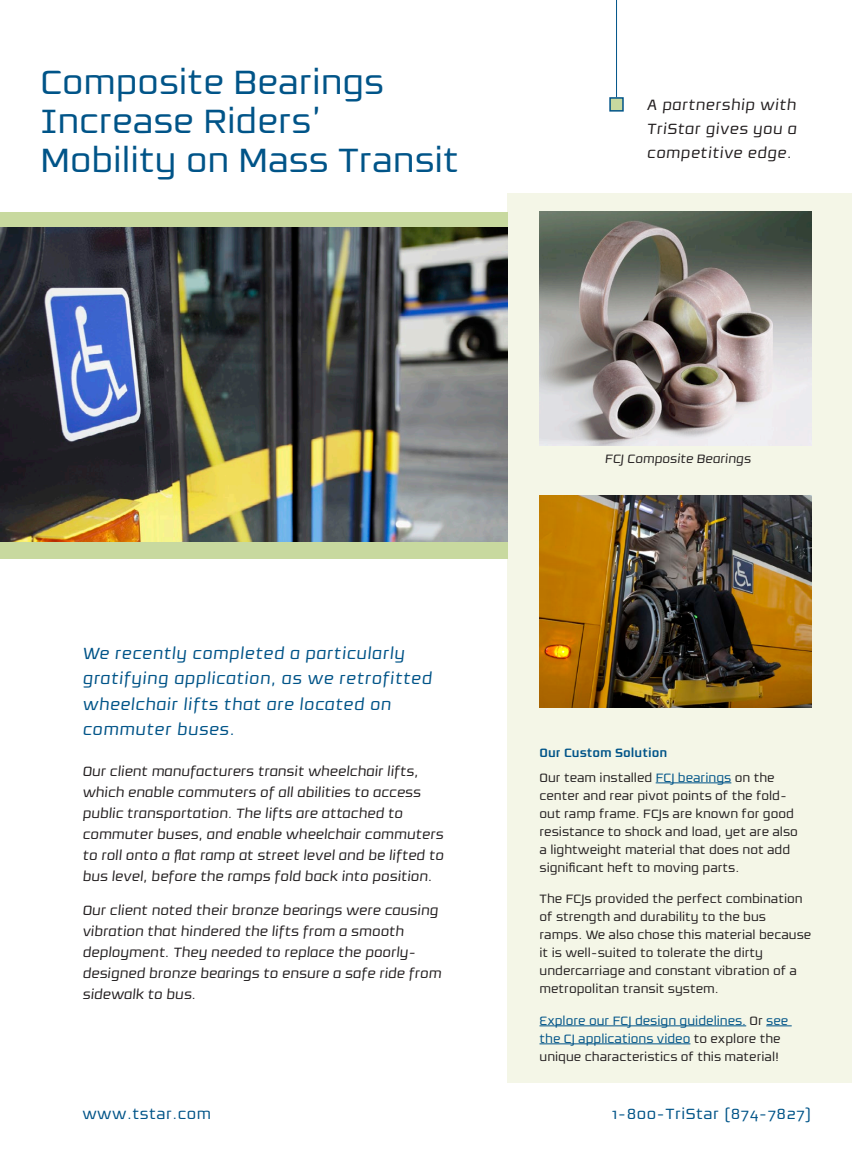
<style>
.page{position:relative;width:852px;height:1161px;background:#fff}
.page>*{position:absolute;margin:0;border:0;box-sizing:border-box;transform-origin:0 0}
.Headline{font:37.5px/39px "Resea";color:#005488}
.Headline-2{font:italic 18px/25.5px "Resea";letter-spacing:.03em;color:#005488}
.Headline-3{font:italic 16.5px/24px "Resea";letter-spacing:.03em;color:#231f20;text-align:justify}
.Headline-4{font:16.5px "Resea";letter-spacing:.03em;color:#005488}
.Body_Text{font:italic 15px/21px "Resea";color:#231f20}
.Sidebar_Text{font:13.5px/18px "Resea";color:#231f20}
.Sidebar_Text-2{font:13.5px/18px "Resea";color:#005488}
.Sidebar_Text-3{font:italic 13.5px "Resea";color:#231f20}
.Subheadline{font:700 13.5px "Resea";color:#005488}
.s1{color:#005488}
.s2{color:#231f20}
</style>
<div class="page">
<hr style="left:615px;top:0;width:1px;height:97px;background:#005488">
<div style="left:609px;top:97px;width:14px;height:15px;background:#c8d99f;border:2px solid #005488"></div>
<div style="left:507px;top:193px;width:344px;height:890px;background:#f4f6e7"></div>
<div style="left:0;top:212px;width:507px;height:346px;background:#c8d99f"></div>
<img style="left:539px;top:496px;width:271px;height:212px">
<hr style="left:655px;top:783px;width:76px;height:1px;background:#005488">
<hr style="left:539px;top:1026px;width:206px;height:1px;background:#005488">
<svg style="left:766px;top:1026px;width:25px;height:1px"></svg>
<hr style="left:539px;top:1044px;width:151px;height:1px;background:#005488">
<img style="left:0;top:228px;width:507px;height:313px">
<img style="left:539px;top:212px;width:271px;height:234px">
<p class="Headline" style="left:40px;top:62px;width:420px">Composite Bearings<br>Increase Riders’<br>Mobility on Mass Transit</p>
<p class="Headline-3" style="left:646px;top:93px;width:151px">A partnership with TriStar gives you a competitive edge.</p>
<p class="Headline-2" style="left:82px;top:640px;width:351px">We recently completed a particularly gratifying application, as we retrofitted wheelchair lifts that are located on commuter buses.</p>
<p class="Body_Text" style="left:82px;top:760px;width:362px">Our client manufacturers transit wheelchair lifts, which enable commuters of all abilities to access public transportation. The lifts are attached to commuter buses, and enable wheelchair commuters to roll onto a flat ramp at street level and be lifted to bus level, before the ramps fold back into position.</p>
<p class="Body_Text" style="left:82px;top:900px;width:360px">Our client noted their bronze bearings were causing vibration that hindered the lifts from a smooth deployment. They needed to replace the poorly&shy;designed bronze bearings to ensure a safe ride from sidewalk to bus.</p>
<p class="Sidebar_Text-3" style="left:604px;top:452px;width:147px">FCJ Composite Bearings</p>
<p class="Subheadline" style="left:539px;top:745px;width:129px">Our Custom Solution</p>
<p class="Sidebar_Text" style="left:539px;top:768px;width:260px">Our team installed <span class="s1">FCJ bearings</span> on the center and rear pivot points of the fold&shy;out ramp frame. FCJs are known for good resistance to shock and load, yet are also a lightweight material that does not add significant heft to moving parts.</p>
<p class="Sidebar_Text" style="left:539px;top:890px;width:273px">The FCJs provided the perfect combination of strength and durability to the bus ramps. We also chose this material because it is well-suited to tolerate the dirty undercarriage and constant vibration of a metropolitan transit system.</p>
<p class="Sidebar_Text-2" style="left:539px;top:1011px;width:250px">Explore our FCJ design guidelines. <span class="s2">Or</span> see the CJ applications video <span class="s2">to explore the unique characteristics of this material!</span></p>
<p class="Headline-4" style="left:82px;top:1105px;width:130px">www.tstar.com</p>
<p class="Headline-4" style="left:611px;top:1105px;width:201px">1-800-TriStar (874-7827)</p>
</div>
